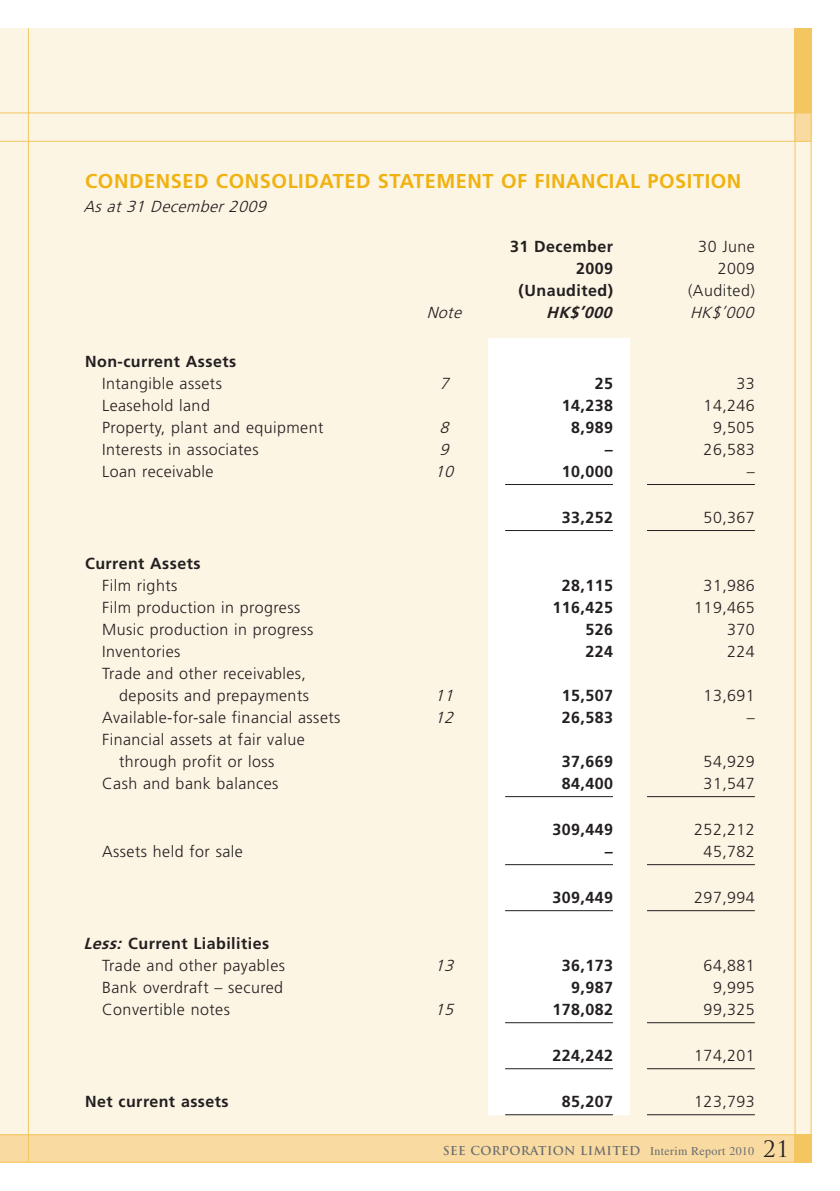
<style>
.page{position:relative;width:840px;height:1191px;background:#fff}
.page>*{position:absolute;margin:0;border:0;box-sizing:border-box;transform-origin:0 0}
.Heading_1{font:700 20px "Frutiger LT Std";letter-spacing:.03em;color:#efb211}
.Body_Text{font:300 16px/22px "Frutiger LT Std";letter-spacing:.03em;color:#231f20;text-align:right}
.Body_Text-2{font:700 16px "Frutiger LT Std";letter-spacing:.03em;color:#231f20}
.Body_Text-3{font:italic 300 16px "Frutiger LT Std";color:#231f20}
.Body_Text-4{font:italic 700 16px "Frutiger LT Std";color:#231f20}
.t1{font:700 12px "Trajan Pro";letter-spacing:.03em;color:#6c6d70}
.s1{font-style:italic}
.s2{font-family:"Times LT Std";font-weight:400}
.s3{font-weight:400;font-size:22px;color:#231f20}
</style>
<div class="page">
<div style="left:0;top:28px;width:811px;height:1134px;background:#fcf5e4"></div>
<div style="left:0;top:1134px;width:794px;height:28px;background:#f9dba1"></div>
<hr style="left:0;top:1161px;width:810px;height:1px;background:#f4c661">
<div style="left:794px;top:28px;width:17px;height:85px;background:#f4c661"></div>
<div style="left:794px;top:1134px;width:17px;height:28px;background:#f4c661"></div>
<div style="left:794px;top:113px;width:17px;height:29px;background:#f9dba1"></div>
<hr style="left:0;top:112px;width:810px;height:1px;background:#f4c661">
<hr style="left:0;top:1134px;width:810px;height:1px;background:#f4c661">
<hr style="left:0;top:141px;width:810px;height:1px;background:#f4c661">
<hr style="left:794px;top:28px;width:1px;height:1134px;background:#f4c661">
<hr style="left:28px;top:28px;width:1px;height:1134px;background:#f4c661">
<hr style="left:810px;top:28px;width:1px;height:1134px;background:#f4c661">
<div style="left:488px;top:338px;width:141px;height:777px;background:#fff"></div>
<hr style="left:505px;top:484px;width:107px;height:1px;background:#231f20">
<hr style="left:646px;top:484px;width:108px;height:1px;background:#231f20">
<hr style="left:505px;top:530px;width:107px;height:1px;background:#231f20">
<hr style="left:646px;top:530px;width:108px;height:1px;background:#231f20">
<hr style="left:505px;top:796px;width:107px;height:1px;background:#231f20">
<hr style="left:646px;top:796px;width:108px;height:1px;background:#231f20">
<hr style="left:505px;top:864px;width:107px;height:1px;background:#231f20">
<hr style="left:646px;top:864px;width:108px;height:1px;background:#231f20">
<hr style="left:505px;top:910px;width:107px;height:1px;background:#231f20">
<hr style="left:646px;top:910px;width:108px;height:1px;background:#231f20">
<hr style="left:505px;top:1022px;width:107px;height:1px;background:#231f20">
<hr style="left:646px;top:1022px;width:108px;height:1px;background:#231f20">
<hr style="left:505px;top:1068px;width:107px;height:1px;background:#231f20">
<hr style="left:646px;top:1068px;width:108px;height:1px;background:#231f20">
<hr style="left:505px;top:1114px;width:107px;height:1px;background:#231f20">
<hr style="left:646px;top:1114px;width:108px;height:1px;background:#231f20">
<p class="Heading_1" style="left:85px;top:169px;width:657px">CONDENSED CONSOLIDATED STATEMENT OF FINANCIAL POSITION</p>
<p class="Body_Text-3" style="left:83px;top:197px;width:188px">As at 31 December 2009</p>
<p class="Body_Text-2" style="left:510px;top:237px;width:104px">31 December</p>
<p class="Body_Text-2" style="left:575px;top:259px;width:38px">2009</p>
<p class="Body_Text" style="left:698px;top:236px;width:58px">30 June</p>
<p class="Body_Text" style="left:717px;top:258px;width:38px">2009</p>
<p class="Body_Text-2" style="left:518px;top:281px;width:96px">(Unaudited)</p>
<p class="Body_Text" style="left:687px;top:280px;width:68px">(Audited)</p>
<p class="Body_Text-3" style="left:426px;top:303px;width:41px">Note</p>
<p class="Body_Text-4" style="left:546px;top:303px;width:72px">HK$’000</p>
<p class="Body_Text-3" style="left:689px;top:303px;width:70px">HK$’000</p>
<p class="Body_Text-2" style="left:85px;top:352px;width:152px">Non-current Assets</p>
<p class="Body_Text" style="left:102px;top:373px;width:121px">Intangible assets</p>
<p class="Body_Text-3" style="left:439px;top:374px;width:15px">7</p>
<p class="Body_Text-2" style="left:594px;top:374px;width:20px">25</p>
<p class="Body_Text" style="left:736px;top:373px;width:20px">33</p>
<p class="Body_Text" style="left:102px;top:395px;width:109px">Leasehold land</p>
<p class="Body_Text-2" style="left:561px;top:396px;width:53px">14,238</p>
<p class="Body_Text" style="left:703px;top:395px;width:53px">14,246</p>
<p class="Body_Text" style="left:102px;top:417px;width:223px">Property, plant and equipment</p>
<p class="Body_Text-3" style="left:439px;top:418px;width:15px">8</p>
<p class="Body_Text-2" style="left:570px;top:418px;width:43px">8,989</p>
<p class="Body_Text" style="left:712px;top:417px;width:43px">9,505</p>
<p class="Body_Text" style="left:102px;top:439px;width:158px">Interests in associates</p>
<p class="Body_Text-3" style="left:439px;top:440px;width:15px">9</p>
<p class="Body_Text-2" style="left:604px;top:440px;width:9px">–</p>
<p class="Body_Text" style="left:703px;top:439px;width:53px">26,583</p>
<p class="Body_Text" style="left:102px;top:461px;width:113px">Loan receivable</p>
<p class="Body_Text-3" style="left:434px;top:462px;width:25px">10</p>
<p class="Body_Text-2" style="left:561px;top:462px;width:53px">10,000</p>
<p class="Body_Text" style="left:746px;top:461px;width:9px">–</p>
<p class="Body_Text-2" style="left:561px;top:508px;width:53px">33,252</p>
<p class="Body_Text" style="left:703px;top:507px;width:53px">50,367</p>
<p class="Body_Text-2" style="left:85px;top:554px;width:117px">Current Assets</p>
<p class="Body_Text" style="left:102px;top:575px;width:77px">Film rights</p>
<p class="Body_Text-2" style="left:561px;top:576px;width:53px">28,115</p>
<p class="Body_Text" style="left:703px;top:575px;width:53px">31,986</p>
<p class="Body_Text" style="left:102px;top:597px;width:199px">Film production in progress</p>
<p class="Body_Text-2" style="left:552px;top:598px;width:62px">116,425</p>
<p class="Body_Text" style="left:694px;top:597px;width:62px">119,465</p>
<p class="Body_Text" style="left:102px;top:619px;width:212px">Music production in progress</p>
<p class="Body_Text-2" style="left:585px;top:620px;width:29px">526</p>
<p class="Body_Text" style="left:726px;top:619px;width:29px">370</p>
<p class="Body_Text" style="left:102px;top:641px;width:80px">Inventories</p>
<p class="Body_Text-2" style="left:585px;top:642px;width:29px">224</p>
<p class="Body_Text" style="left:726px;top:641px;width:29px">224</p>
<p class="Body_Text" style="left:102px;top:663px;width:208px">Trade and other receivables, deposits and prepayments</p>
<p class="Body_Text-3" style="left:434px;top:686px;width:25px">11</p>
<p class="Body_Text-2" style="left:561px;top:686px;width:53px">15,507</p>
<p class="Body_Text" style="left:703px;top:685px;width:53px">13,691</p>
<p class="Body_Text" style="left:102px;top:707px;width:240px">Available-for-sale financial assets</p>
<p class="Body_Text-3" style="left:434px;top:708px;width:25px">12</p>
<p class="Body_Text-2" style="left:561px;top:708px;width:53px">26,583</p>
<p class="Body_Text" style="left:746px;top:707px;width:9px">–</p>
<p class="Body_Text" style="left:119px;top:729px;width:187px;text-align:left;text-indent:-17px">Financial assets at fair value through profit or loss</p>
<p class="Body_Text-2" style="left:561px;top:752px;width:53px">37,669</p>
<p class="Body_Text" style="left:703px;top:751px;width:53px">54,929</p>
<p class="Body_Text" style="left:102px;top:773px;width:178px">Cash and bank balances</p>
<p class="Body_Text-2" style="left:561px;top:774px;width:53px">84,400</p>
<p class="Body_Text" style="left:703px;top:773px;width:53px">31,547</p>
<p class="Body_Text-2" style="left:552px;top:820px;width:62px">309,449</p>
<p class="Body_Text" style="left:694px;top:819px;width:62px">252,212</p>
<p class="Body_Text" style="left:102px;top:841px;width:142px">Assets held for sale</p>
<p class="Body_Text-2" style="left:604px;top:842px;width:9px">–</p>
<p class="Body_Text" style="left:703px;top:841px;width:53px">45,782</p>
<p class="Body_Text-2" style="left:552px;top:888px;width:62px">309,449</p>
<p class="Body_Text" style="left:694px;top:887px;width:62px">297,994</p>
<p class="Body_Text-2" style="left:83px;top:934px;width:187px"><span class="s1">Less:</span> Current Liabilities</p>
<p class="Body_Text" style="left:102px;top:955px;width:184px">Trade and other payables</p>
<p class="Body_Text-3" style="left:434px;top:956px;width:25px">13</p>
<p class="Body_Text-2" style="left:561px;top:956px;width:53px">36,173</p>
<p class="Body_Text" style="left:703px;top:955px;width:53px">64,881</p>
<p class="Body_Text" style="left:102px;top:977px;width:182px">Bank overdraft – secured</p>
<p class="Body_Text-2" style="left:570px;top:978px;width:43px">9,987</p>
<p class="Body_Text" style="left:712px;top:977px;width:43px">9,995</p>
<p class="Body_Text" style="left:102px;top:999px;width:129px">Convertible notes</p>
<p class="Body_Text-3" style="left:434px;top:1000px;width:25px">15</p>
<p class="Body_Text-2" style="left:552px;top:1000px;width:62px">178,082</p>
<p class="Body_Text" style="left:703px;top:999px;width:53px">99,325</p>
<p class="Body_Text-2" style="left:552px;top:1046px;width:62px">224,242</p>
<p class="Body_Text" style="left:694px;top:1045px;width:62px">174,201</p>
<p class="Body_Text-2" style="left:85px;top:1092px;width:145px">Net current assets</p>
<p class="Body_Text-2" style="left:561px;top:1092px;width:53px">85,207</p>
<p class="Body_Text" style="left:694px;top:1091px;width:62px">123,793</p>
<p class="t1" style="left:442px;top:1142px;width:347px">SEE CORPORATION LIMITED <span class="s2">Interim Report 2010</span> <span class="s3">21</span></p>
</div>
